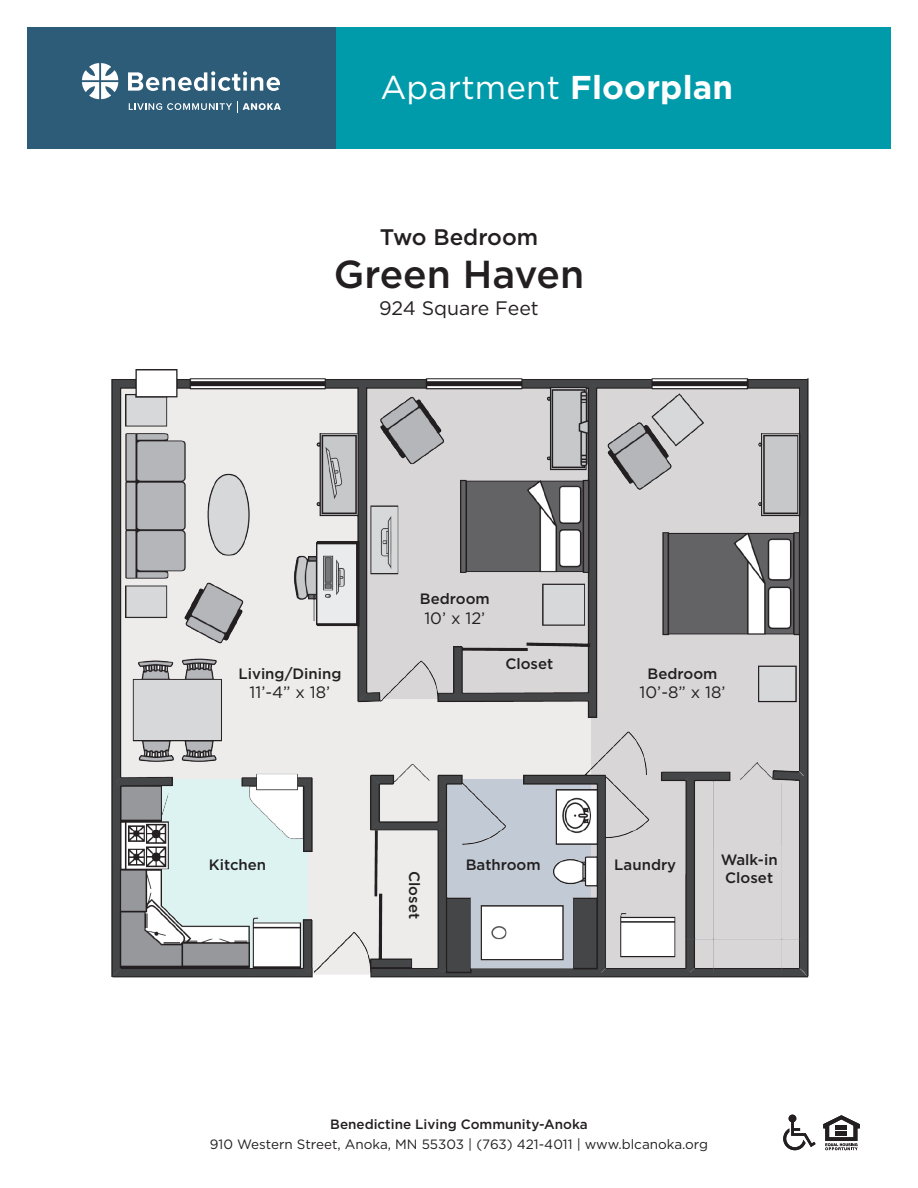
<style>
.page{position:relative;width:918px;height:1188px;background:#fff}
.page>*{position:absolute;margin:0;border:0;box-sizing:border-box;transform-origin:0 0}
.t1{font:500 39px "Gotham";color:#231f20}
.t2{font:33px "Gotham";letter-spacing:.005em;color:#fff}
.t3{font:500 22.5px "Gotham";color:#231f20}
.t4{font:19.5px "Gotham";color:#231f20}
.t5{font:16.5px "Gotham";color:#231f20}
.t6{font:500 15px/18px "Gotham";color:#231f20}
.t7{font:13.5px "Gotham";color:#231f20}
.t8{font:500 13.5px "Gotham";color:#231f20}
.s1{font-weight:700}
</style>
<div class="page">
<div style="left:336px;top:27px;width:555px;height:121px;background:#009bab"></div>
<div style="left:27px;top:27px;width:309px;height:121px;background:#2d5c78"></div>
<svg style="left:82px;top:63px;width:36px;height:36px"></svg>
<svg style="left:128px;top:71px;width:152px;height:20px"></svg>
<svg style="left:129px;top:101px;width:152px;height:11px"></svg>
<svg style="left:823px;top:1115px;width:37px;height:35px"></svg>
<hr style="left:836px;top:1126px;width:11px;height:4px;background:#231f20">
<hr style="left:836px;top:1132px;width:11px;height:4px;background:#231f20">
<svg style="left:783px;top:1115px;width:33px;height:35px"></svg>
<img style="left:111px;top:369px;width:698px;height:609px">
<h2 class="t2" style="left:380px;top:67px;width:354px">Apartment <span class="s1">Floorplan</span></h2>
<h3 class="t3" style="left:380px;top:222px;width:160px">Two Bedroom</h3>
<h1 class="t1" style="left:334px;top:249px;width:252px">Green Haven</h1>
<h3 class="t4" style="left:379px;top:296px;width:161px">924 Square Feet</h3>
<p class="t6" style="left:239px;top:664px;width:104px">Living/Dining</p>
<p class="t5" style="left:250px;top:682px;width:82px">11’-4” x 18’</p>
<p class="t6" style="left:209px;top:855px;width:59px">Kitchen</p>
<p class="t6" style="left:420px;top:590px;width:71px">Bedroom</p>
<p class="t5" style="left:424px;top:607px;width:62px">10’ x 12’</p>
<p class="t6" style="left:505px;top:655px;width:49px">Closet</p>
<p class="t6" style="left:424px;top:871px;width:49px;rotate:90deg">Closet</p>
<p class="t6" style="left:466px;top:855px;width:76px">Bathroom</p>
<p class="t6" style="left:648px;top:664px;width:71px">Bedroom</p>
<p class="t5" style="left:640px;top:682px;width:87px">10’-8” x 18’</p>
<p class="t6" style="left:614px;top:855px;width:63px">Laundry</p>
<p class="t6" style="left:721px;top:850px;width:58px">Walk-in<br>Closet</p>
<p class="t8" style="left:330px;top:1115px;width:259px">Benedictine Living Community-Anoka</p>
<p class="t7" style="left:210px;top:1135px;width:500px">910 Western Street, Anoka, MN 55303 | (763) 421-4011 | www.blcanoka.org</p>
</div>
